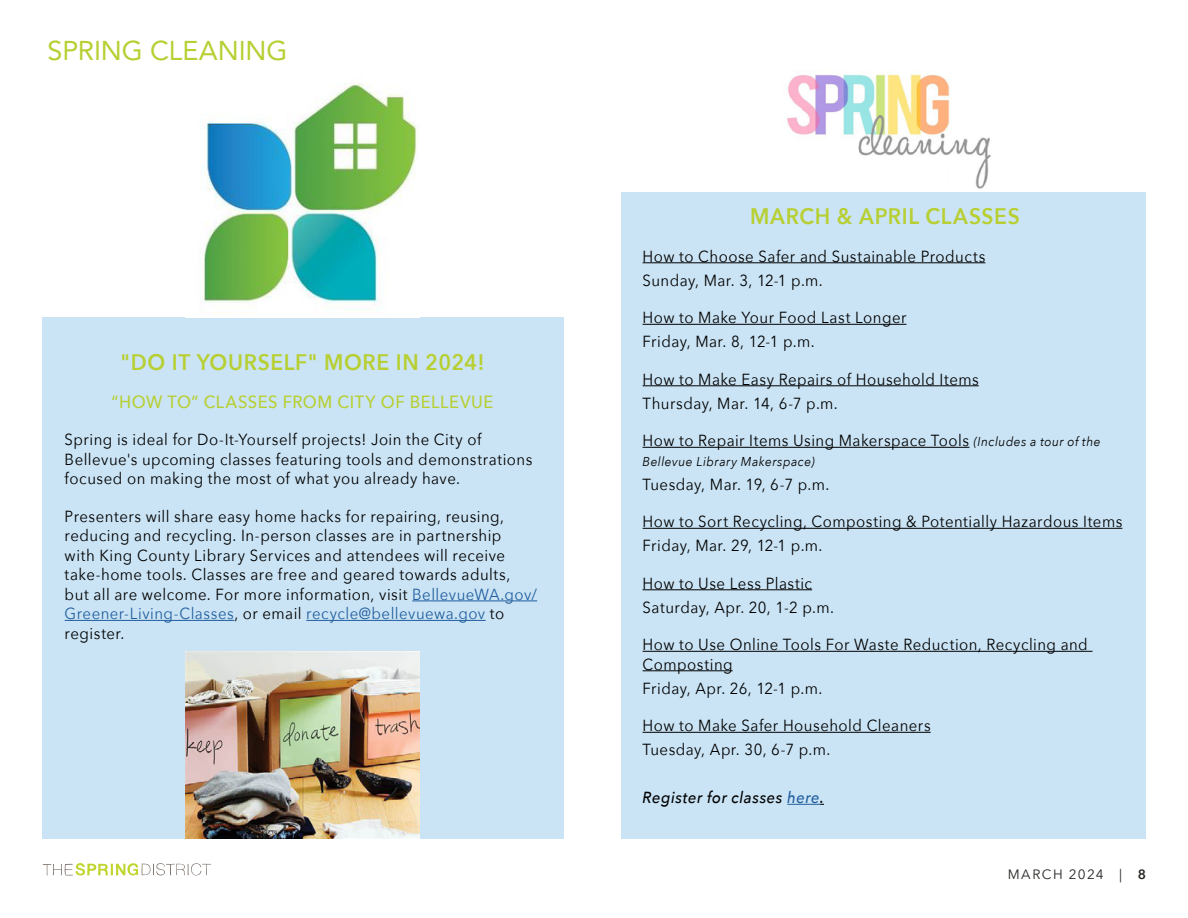
<style>
.page{position:relative;width:1188px;height:918px;background:#fff}
.page>*{position:absolute;margin:0;border:0;box-sizing:border-box;transform-origin:0 0}
.t1{font:27px "Avenir LT Std";letter-spacing:-.005em;color:#b8cf33}
.t2{font:600 22.5px "Avenir Next";letter-spacing:.03em;color:#b8cf33;scale:.93 1}
.t3{font:500 17.7px "Avenir Next";letter-spacing:.035em;color:#b8cf33;scale:.93 1}
.t4{font:16.05px/19.5px "Avenir Next";letter-spacing:.03em;color:#000;scale:.93 1}
.t5{font:italic 500 16.05px "Avenir Next";letter-spacing:.03em;color:#000;scale:.93 1}
.t6{font:13.5px "Avenir Next";letter-spacing:.105em;color:#262523}
.t7{font:italic 12.9px "Avenir Next";letter-spacing:.04em;color:#000;scale:.93 1}
.s1{color:#215e9e}
.s2{font-style:italic;font-size:12.9px}
.s3{font-weight:600}
</style>
<div class="page">
<img style="left:784px;top:71px;width:208px;height:122px">
<svg style="left:43px;top:863px;width:168px;height:13px"></svg>
<div style="left:621px;top:193px;width:525px;height:646px;background:#cae4f5"></div>
<hr style="left:643px;top:262px;width:342px;height:1px;background:#000">
<hr style="left:643px;top:324px;width:263px;height:1px;background:#000">
<hr style="left:643px;top:385px;width:336px;height:1px;background:#000">
<hr style="left:643px;top:447px;width:326px;height:1px;background:#000">
<hr style="left:643px;top:528px;width:479px;height:1px;background:#000">
<hr style="left:643px;top:589px;width:169px;height:1px;background:#000">
<hr style="left:643px;top:651px;width:450px;height:1px;background:#000">
<hr style="left:643px;top:670px;width:90px;height:1px;background:#000">
<hr style="left:643px;top:732px;width:288px;height:1px;background:#000">
<hr style="left:787px;top:804px;width:33px;height:1px;background:#215e9e">
<div style="left:42px;top:318px;width:521px;height:521px;background:#cae4f5"></div>
<hr style="left:412px;top:601px;width:125px;height:1px;background:#215e9e">
<hr style="left:65px;top:620px;width:169px;height:1px;background:#215e9e">
<hr style="left:306px;top:620px;width:180px;height:1px;background:#215e9e">
<img style="left:200px;top:83px;width:217px;height:231px">
<img style="left:185px;top:652px;width:235px;height:187px">
<h1 class="t1" style="left:48px;top:35px;width:241px">SPRING CLEANING</h1>
<h2 class="t2" style="left:121px;top:343px;width:393px">"DO IT YOURSELF" MORE IN 2024!</h2>
<p class="t3" style="left:112px;top:386px;width:412px">“HOW TO” CLASSES FROM CITY OF BELLEVUE</p>
<p class="t4" style="left:65px;top:429px;width:504px">Spring is ideal for Do-It-Yourself projects! Join the City of<br>Bellevue's upcoming classes featuring tools and demonstrations focused on making the most of what you already have.</p>
<p class="t4" style="left:65px;top:506px;width:510px">Presenters will share easy home hacks for repairing, reusing, reducing and recycling. In-person classes are in partnership<br>with King County Library Services and attendees will receive take-home tools. Classes are free and geared towards adults, but all are welcome. For more information, visit <span class="s1">BellevueWA.gov/ Greener-Living-Classes</span>, or email <span class="s1">recycle@bellevuewa.gov</span> to register.</p>
<h2 class="t2" style="left:750px;top:197px;width:292px">MARCH &amp; APRIL CLASSES</h2>
<p class="t4" style="left:643px;top:243px;width:370px;line-height:24px">How to Choose Safer and Sustainable Products<br>Sunday, Mar. 3, 12-1 p.m.</p>
<p class="t4" style="left:643px;top:305px;width:285px;line-height:24px">How to Make Your Food Last Longer<br>Friday, Mar. 8, 12-1 p.m.</p>
<p class="t4" style="left:643px;top:366px;width:363px;line-height:24px">How to Make Easy Repairs of Household Items<br>Thursday, Mar. 14, 6-7 p.m.</p>
<p class="t4" style="left:643px;top:430px;width:494px">How to Repair Items Using Makerspace Tools <span class="s2">(Includes a tour of the</span></p>
<p class="t7" style="left:643px;top:450px;width:187px">Bellevue Library Makerspace)</p>
<p class="t4" style="left:643px;top:474px;width:202px">Tuesday, Mar. 19, 6-7 p.m.</p>
<p class="t4" style="left:643px;top:509px;width:517px;line-height:24px">How to Sort Recycling, Composting &amp; Potentially Hazardous Items<br>Friday, Mar. 29, 12-1 p.m.</p>
<p class="t4" style="left:643px;top:570px;width:207px;line-height:24px">How to Use Less Plastic<br>Saturday, Apr. 20, 1-2 p.m.</p>
<p class="t4" style="left:643px;top:634px;width:480px">How to Use Online Tools For Waste Reduction, Recycling and<br>Composting</p>
<p class="t4" style="left:643px;top:678px;width:195px">Friday, Apr. 26, 12-1 p.m.</p>
<p class="t4" style="left:643px;top:713px;width:311px;line-height:24px">How to Make Safer Household Cleaners<br>Tuesday, Apr. 30, 6-7 p.m.</p>
<p class="t5" style="left:643px;top:784px;width:197px">Register for classes <span class="s1">here</span>.</p>
<p class="t6" style="left:1008px;top:863px;width:140px">MARCH 2024 | <span class="s3">8</span></p>
</div>
